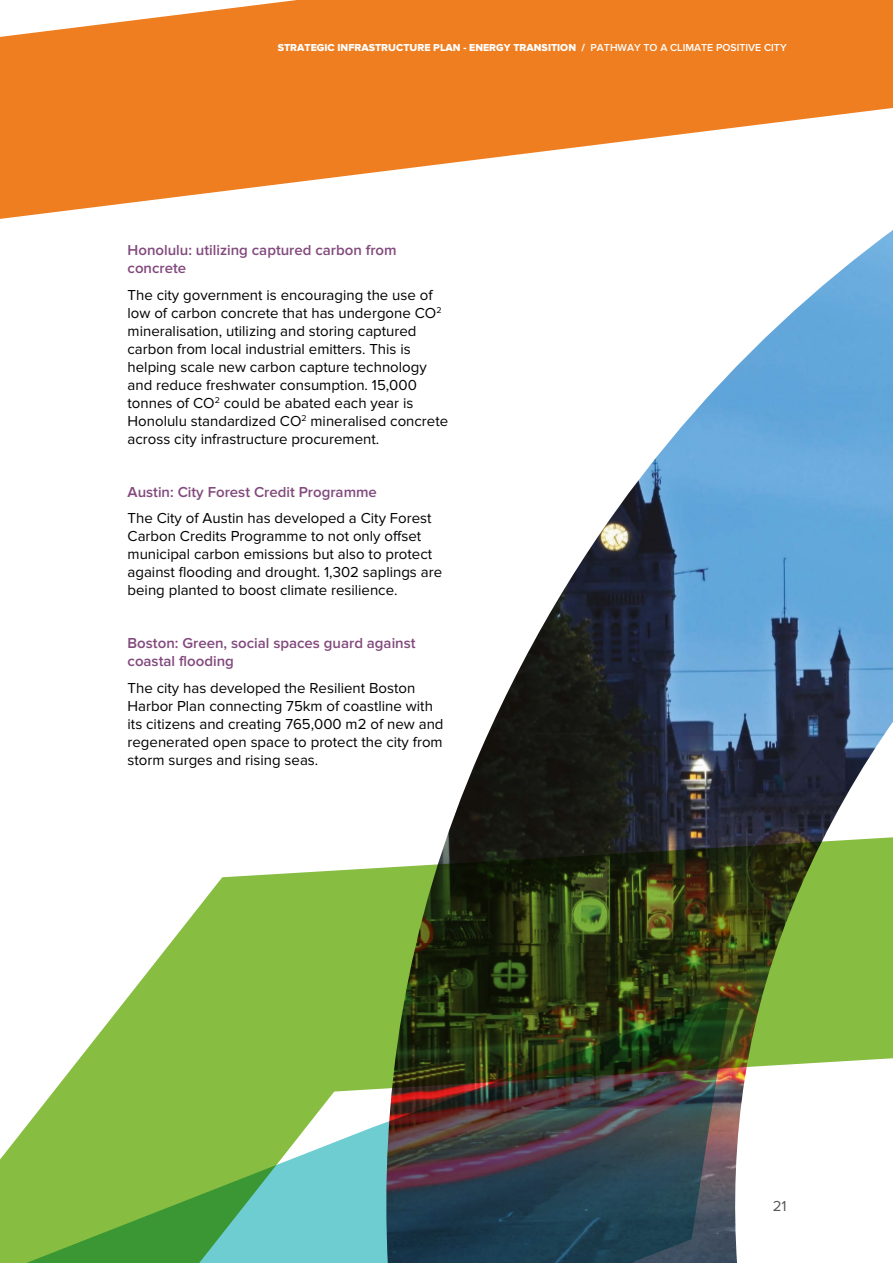
<style>
.page{position:relative;width:893px;height:1263px;background:#fff}
.page>*{position:absolute;margin:0;border:0;box-sizing:border-box;transform-origin:0 0}
.body_text{font:15px/18px "Proxima Nova";color:#000}
.body_text-2{font:600 15px/18px "Proxima Nova";color:#824a7d}
.t1{font:15px "Proxima Nova";color:#575756}
.t2{font:10.5px "Proxima Nova Extrabld";color:#fff}
.s1{font-family:"Proxima Nova";font-weight:600}
</style>
<div class="page">
<svg style="left:170px;top:868px;width:209px;height:76px;fill:#87bd40"></svg>
<svg style="left:0;top:0;width:893px;height:219px;fill:#ef7e20"></svg>
<img style="left:379px;top:230px;width:514px;height:1033px">
<img style="left:0;top:944px;width:729px;height:319px">
<p class="t2" style="left:278px;top:41px;width:510px">STRATEGIC INFRASTRUCTURE PLAN - ENERGY TRANSITION / <span class="s1">PATHWAY TO A CLIMATE POSITIVE CITY</span></p>
<p class="body_text-2" style="left:128px;top:242px;width:271px">Honolulu: utilizing captured carbon from concrete</p>
<p class="body_text" style="left:128px;top:286px;width:322px">The city government is encouraging the use of low of carbon concrete that has undergone CO<sup>2 </sup>mineralisation, utilizing and storing captured carbon from local industrial emitters. This is helping scale new carbon capture technology and reduce freshwater consumption. 15,000 tonnes of CO<sup>2</sup> could be abated each year is Honolulu standardized CO<sup>2</sup> mineralised concrete across city infrastructure procurement.</p>
<p class="body_text-2" style="left:128px;top:483px;width:251px">Austin: City Forest Credit Programme</p>
<p class="body_text" style="left:128px;top:510px;width:316px">The City of Austin has developed a City Forest Carbon Credits Programme to not only offset municipal carbon emissions but also to protect against flooding and drought. 1,302 saplings are being planted to boost climate resilience.</p>
<p class="body_text-2" style="left:128px;top:635px;width:290px">Boston: Green, social spaces guard against coastal flooding</p>
<p class="body_text" style="left:128px;top:679px;width:317px">The city has developed the Resilient Boston Harbor Plan connecting 75km of coastline with its citizens and creating 765,000 m2 of new and regenerated open space to protect the city from storm surges and rising seas.</p>
<p class="t1" style="left:773px;top:1197px;width:15px">21</p>
</div>
